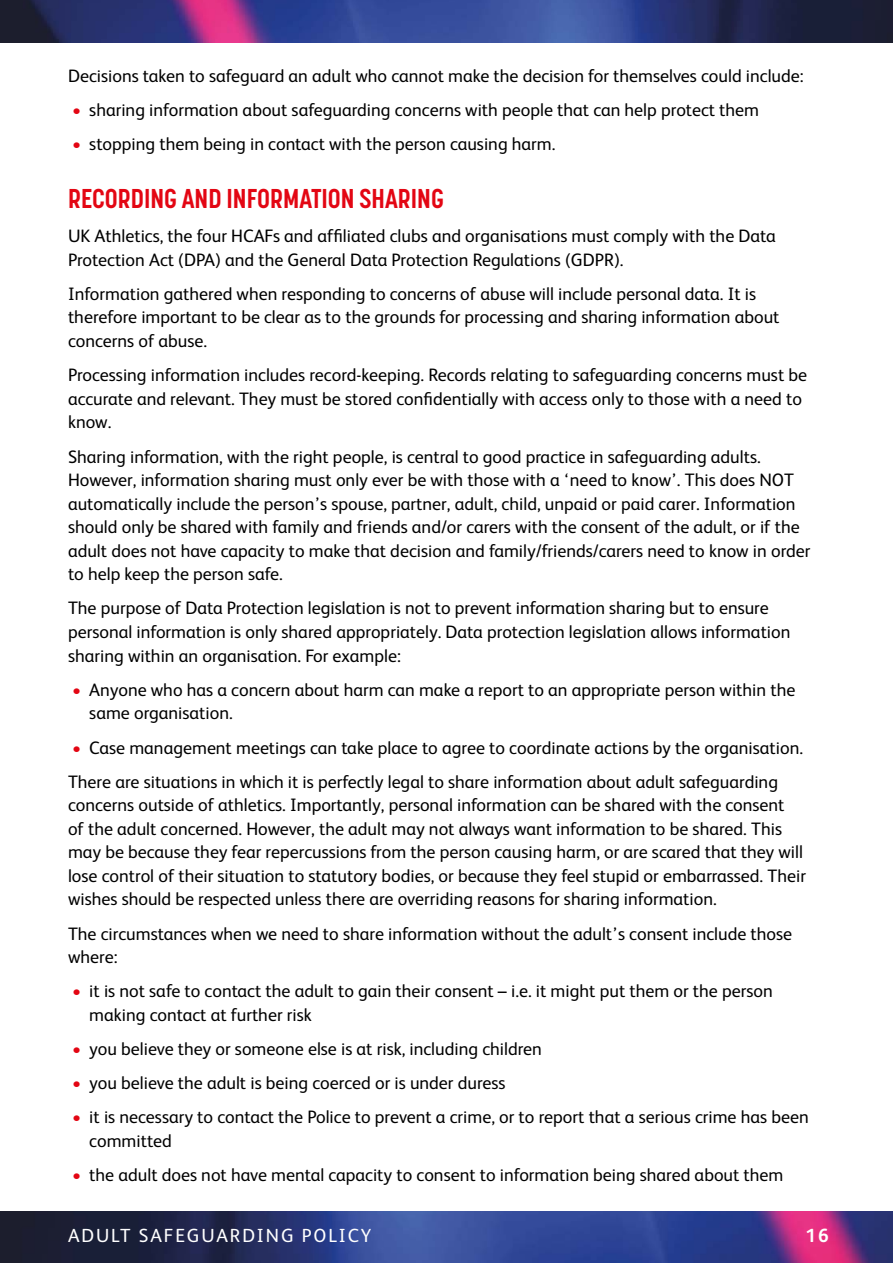
<style>
.page{position:relative;width:893px;height:1263px;background:#fff}
.page>*{position:absolute;margin:0;border:0;box-sizing:border-box;transform-origin:0 0}
.sub_section_head{font:700 27px "Korolev Condensed";color:#e30613}
.t1{font:19.05px "FS Albert";letter-spacing:.1em;color:#fff}
.t2{font:700 19.05px "FS Albert";color:#fff}
.safe-main{font:18px/23.5px "FS Albert";color:#000}
.s1{color:#e30613}
</style>
<div class="page">
<img style="left:0;top:1211px;width:893px;height:52px">
<img style="left:0;top:0;width:893px;height:43px">
<p class="safe-main" style="left:68px;top:64px;width:737px">Decisions taken to safeguard an adult who cannot make the decision for themselves could include:</p>
<p class="safe-main" style="left:72px;top:98px;width:688px"><span class="s1">•</span> sharing information about safeguarding concerns with people that can help protect them</p>
<p class="safe-main" style="left:72px;top:133px;width:485px"><span class="s1">•</span> stopping them being in contact with the person causing harm.</p>
<p class="sub_section_head" style="left:68px;top:183px;width:377px">RECORDING AND INFORMATION SHARING</p>
<p class="safe-main" style="left:68px;top:224px;width:709px">UK Athletics, the four HCAFs and affiliated clubs and organisations must comply with the Data<br>Protection Act (DPA) and the General Data Protection Regulations (GDPR).</p>
<p class="safe-main" style="left:68px;top:282px;width:713px">Information gathered when responding to concerns of abuse will include personal data. It is therefore important to be clear as to the grounds for processing and sharing information about concerns of abuse.</p>
<p class="safe-main" style="left:68px;top:363px;width:741px">Processing information includes record-keeping. Records relating to safeguarding concerns must be accurate and relevant. They must be stored confidentially with access only to those with a need to know.</p>
<p class="safe-main" style="left:68px;top:445px;width:744px">Sharing information, with the right people, is central to good practice in safeguarding adults.<br>However, information sharing must only ever be with those with a ‘need to know’. This does NOT automatically include the person’s spouse, partner, adult, child, unpaid or paid carer. Information should only be shared with family and friends and/or carers with the consent of the adult, or if the adult does not have capacity to make that decision and family/friends/carers need to know in order to help keep the person safe.</p>
<p class="safe-main" style="left:68px;top:596px;width:724px">The purpose of Data Protection legislation is not to prevent information sharing but to ensure personal information is only shared appropriately. Data protection legislation allows information sharing within an organisation. For example:</p>
<p class="safe-main" style="left:89px;top:678px;width:708px;text-indent:-17px"><span class="s1">•</span> Anyone who has a concern about harm can make a report to an appropriate person within the same organisation.</p>
<p class="safe-main" style="left:72px;top:735px;width:732px"><span class="s1">•</span> Case management meetings can take place to agree to coordinate actions by the organisation.</p>
<p class="safe-main" style="left:68px;top:770px;width:739px">There are situations in which it is perfectly legal to share information about adult safeguarding concerns outside of athletics. Importantly, personal information can be shared with the consent<br>of the adult concerned. However, the adult may not always want information to be shared. This may be because they fear repercussions from the person causing harm, or are scared that they will lose control of their situation to statutory bodies, or because they feel stupid or embarrassed. Their wishes should be respected unless there are overriding reasons for sharing information.</p>
<p class="safe-main" style="left:68px;top:922px;width:726px">The circumstances when we need to share information without the adult’s consent include those where:</p>
<p class="safe-main" style="left:89px;top:979px;width:685px;text-indent:-17px"><span class="s1">•</span> it is not safe to contact the adult to gain their consent – i.e. it might put them or the person making contact at further risk</p>
<p class="safe-main" style="left:72px;top:1037px;width:471px"><span class="s1">•</span> you believe they or someone else is at risk, including children</p>
<p class="safe-main" style="left:72px;top:1071px;width:435px"><span class="s1">•</span> you believe the adult is being coerced or is under duress</p>
<p class="safe-main" style="left:89px;top:1105px;width:721px;text-indent:-17px"><span class="s1">•</span> it is necessary to contact the Police to prevent a crime, or to report that a serious crime has been committed</p>
<p class="safe-main" style="left:72px;top:1163px;width:713px"><span class="s1">•</span> the adult does not have mental capacity to consent to information being shared about them</p>
<p class="t1" style="left:68px;top:1224px;width:305px">ADULT SAFEGUARDING POLICY</p>
<p class="t2" style="left:805px;top:1224px;width:25px">16</p>
</div>
